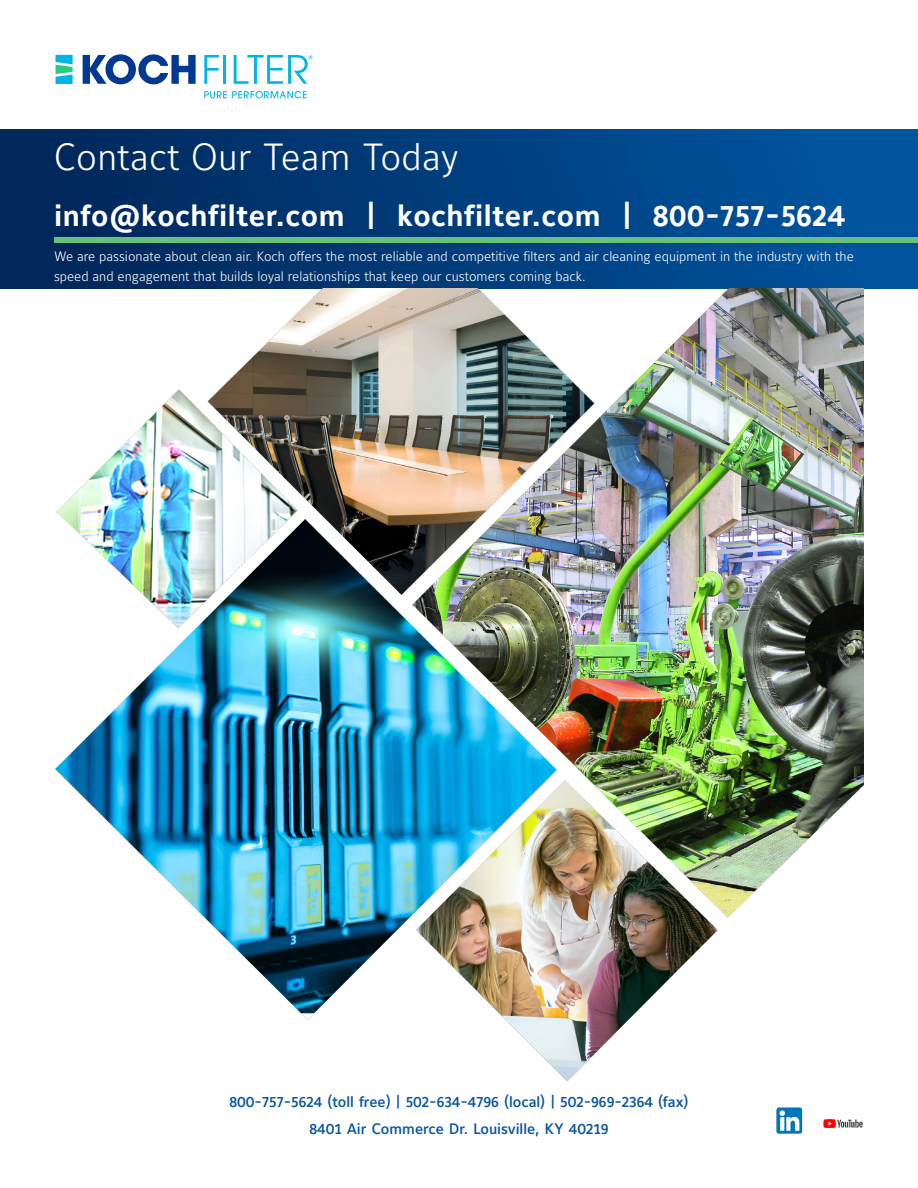
<style>
.page{position:relative;width:918px;height:1188px;background:#fff}
.page>*{position:absolute;margin:0;border:0;box-sizing:border-box;transform-origin:0 0}
.t1{font:300 37.5px "Maurea Jci Lf ML";letter-spacing:.01em;color:#fff}
.t2{font:700 30px "Maurea Jci Lf ML";letter-spacing:.02em;color:#fff}
.HEAD_20pt{font:500 15px "Maurea Jci Lf ML";color:#07549f}
.t3{font:300 13.5px "Maurea Jci Lf ML";color:#fff}
.s1{font-family:"Maurea Jci Tf ML"}
</style>
<div class="page">
<div style="left:0;top:130px;width:918px;height:158px;background:linear-gradient(to right,#002556,#0057a2)"></div>
<div style="left:54px;top:238px;width:864px;height:5px;background:#68c079"></div>
<img style="left:776px;top:1108px;width:27px;height:26px">
<img style="left:823px;top:1119px;width:40px;height:10px">
<img style="left:56px;top:289px;width:808px;height:793px">
<svg style="left:83px;top:54px;width:113px;height:30px"></svg>
<svg style="left:204px;top:91px;width:103px;height:7px"></svg>
<svg style="left:204px;top:55px;width:15px;height:29px"></svg>
<hr style="left:223px;top:55px;width:3px;height:29px;background:#00b4e3">
<svg style="left:234px;top:55px;width:79px;height:29px"></svg>
<svg style="left:56px;top:55px;width:17px;height:29px"></svg>
<p class="t1" style="left:54px;top:134px;width:406px">Contact Our Team Today</p>
<p class="t2" style="left:54px;top:197px;width:793px">info@kochfilter.com | kochfilter.com | 800-757-5624</p>
<p class="t3" style="left:54px;top:248px;width:801px"><span class="s1">We are passionate about clean air.</span> Koch offers the most reliable and competitive filters and air cleaning equipment in the industry with the</p>
<p class="t3" style="left:54px;top:268px;width:533px">speed and engagement that builds loyal relationships that keep our customers coming back.</p>
<p class="HEAD_20pt" style="left:229px;top:1093px;width:461px">800-757-5624 (toll free) | 502-634-4796 (local) | 502-969-2364 (fax)</p>
<p class="HEAD_20pt" style="left:309px;top:1120px;width:301px">8401 Air Commerce Dr. Louisville, KY 40219</p>
</div>
